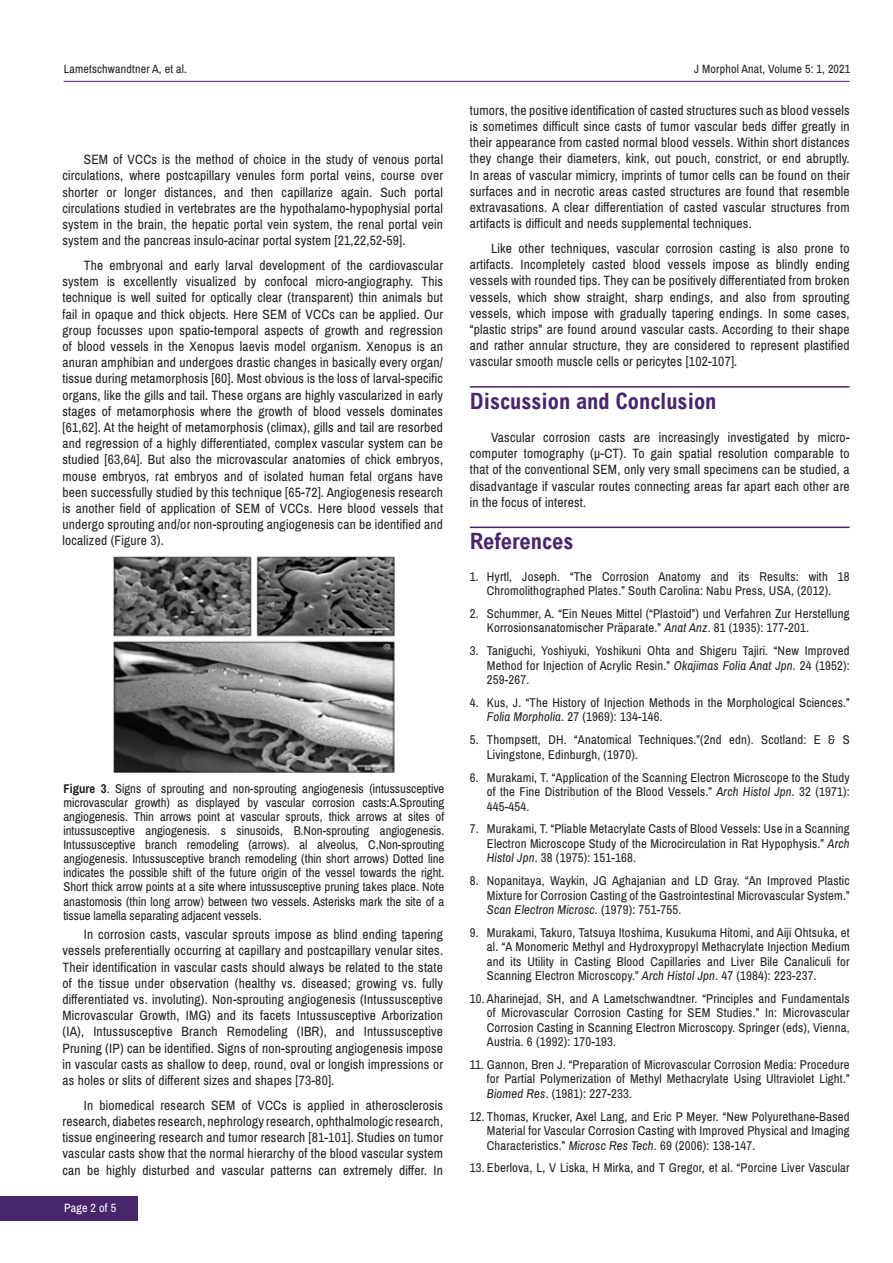
<style>
.page{position:relative;width:893px;height:1263px;background:#fff}
.page>*{position:absolute;margin:0;border:0;box-sizing:border-box;transform-origin:0 0}
.Hedding{font:700 condensed 22.5px "Arial";color:#49266c}
.t1{font:13.5px/16.2px "Archivo Narrow";letter-spacing:.015em;color:#231f20;text-align:justify}
.t2{font:12.75px/14.4px "Archivo Narrow";letter-spacing:.015em;color:#231f20;text-align:justify}
.t3{font:12px "Archivo Narrow";letter-spacing:.015em;color:#231f20}
.t4{font:12px "Archivo Narrow";letter-spacing:.015em;color:#fff}
.s1{font-weight:700}
.s2{font-style:italic}
</style>
<div class="page">
<hr style="left:64px;top:81px;width:786px;height:1px;background:#49266c">
<div style="left:0;top:1196px;width:137px;height:24px;background:#49266c"></div>
<img style="left:113px;top:556px;width:282px;height:217px">
<hr style="left:470px;top:386px;width:380px;height:2px;background:#49266c">
<hr style="left:470px;top:527px;width:380px;height:1px;background:#49266c">
<p class="t3" style="left:64px;top:61px;width:125px">Lametschwandtner A, et al.</p>
<p class="t3" style="left:694px;top:61px;width:158px">J Morphol Anat, Volume 5: 1, 2021</p>
<p class="t1" style="left:63px;top:152px;width:382px;text-indent:21px">SEM of VCCs is the method of choice in the study of venous portal circulations, where postcapillary venules form portal veins, course over shorter or longer distances, and then capillarize again. Such portal circulations studied in vertebrates are the hypothalamo-hypophysial portal system in the brain, the hepatic portal vein system, the renal portal vein system and the pancreas insulo-acinar portal system [21,22,52-59].</p>
<p class="t1" style="left:63px;top:257px;width:382px;text-indent:21px">The embryonal and early larval development of the cardiovascular system is excellently visualized by confocal micro-angiography. This technique is well suited for optically clear (transparent) thin animals but fail in opaque and thick objects. Here SEM of VCCs can be applied. Our group focusses upon spatio-temporal aspects of growth and regression of blood vessels in the Xenopus laevis model organism. Xenopus is an anuran amphibian and undergoes drastic changes in basically every organ/ tissue during metamorphosis [60]. Most obvious is the loss of larval-specific organs, like the gills and tail. These organs are highly vascularized in early stages of metamorphosis where the growth of blood vessels dominates [61,62]. At the height of metamorphosis (climax), gills and tail are resorbed and regression of a highly differentiated, complex vascular system can be studied [63,64]. But also the microvascular anatomies of chick embryos, mouse embryos, rat embryos and of isolated human fetal organs have been successfully studied by this technique [65-72]. Angiogenesis research is another field of application of SEM of VCCs. Here blood vessels that undergo sprouting and/or non-sprouting angiogenesis can be identified and localized (Figure 3).</p>
<p class="t2" style="left:63px;top:782px;width:382px;line-height:14px"><span class="s1">Figure 3</span>. Signs of sprouting and non-sprouting angiogenesis (intussusceptive microvascular growth) as displayed by vascular corrosion casts:A.Sprouting angiogenesis. Thin arrows point at vascular sprouts, thick arrows at sites of intussusceptive angiogenesis. s sinusoids, B.Non-sprouting angiogenesis.<br>Intussusceptive branch remodeling (arrows). al alveolus, C.Non-sprouting angiogenesis. Intussusceptive branch remodeling (thin short arrows) Dotted line indicates the possible shift of the future origin of the vessel towards the right.<br>Short thick arrow points at a site where intussusceptive pruning takes place. Note anastomosis (thin long arrow) between two vessels. Asterisks mark the site of a tissue lamella separating adjacent vessels.</p>
<p class="t1" style="left:63px;top:927px;width:382px;text-indent:21px">In corrosion casts, vascular sprouts impose as blind ending tapering vessels preferentially occurring at capillary and postcapillary venular sites.<br>Their identification in vascular casts should always be related to the state of the tissue under observation (healthy vs. diseased; growing vs. fully differentiated vs. involuting). Non-sprouting angiogenesis (Intussusceptive Microvascular Growth, IMG) and its facets Intussusceptive Arborization (IA), Intussusceptive Branch Remodeling (IBR), and Intussusceptive Pruning (IP) can be identified. Signs of non-sprouting angiogenesis impose in vascular casts as shallow to deep, round, oval or longish impressions or as holes or slits of different sizes and shapes [73-80].</p>
<p class="t1" style="left:63px;top:1097px;width:382px;text-indent:21px">In biomedical research SEM of VCCs is applied in atherosclerosis research, diabetes research, nephrology research, ophthalmologic research, tissue engineering research and tumor research [81-101]. Studies on tumor vascular casts show that the normal hierarchy of the blood vascular system can be highly disturbed and vascular patterns can extremely differ. In</p>
<p class="t4" style="left:64px;top:1201px;width:54px">Page 2 of 5</p>
<p class="t1" style="left:470px;top:102px;width:381px">tumors, the positive identification of casted structures such as blood vessels is sometimes difficult since casts of tumor vascular beds differ greatly in their appearance from casted normal blood vessels. Within short distances they change their diameters, kink, out pouch, constrict, or end abruptly.<br>In areas of vascular mimicry, imprints of tumor cells can be found on their surfaces and in necrotic areas casted structures are found that resemble extravasations. A clear differentiation of casted vascular structures from artifacts is difficult and needs supplemental techniques.</p>
<p class="t1" style="left:470px;top:240px;width:381px;text-indent:21px">Like other techniques, vascular corrosion casting is also prone to artifacts. Incompletely casted blood vessels impose as blindly ending vessels with rounded tips. They can be positively differentiated from broken vessels, which show straight, sharp endings, and also from sprouting vessels, which impose with gradually tapering endings. In some cases, “plastic strips” are found around vascular casts. According to their shape and rather annular structure, they are considered to represent plastified vascular smooth muscle cells or pericytes [102-107].</p>
<p class="Hedding" style="left:470px;top:388px;width:248px">Discussion and Conclusion</p>
<p class="t1" style="left:470px;top:429px;width:381px;text-indent:21px">Vascular corrosion casts are increasingly investigated by micro&shy;computer tomography (µ-CT). To gain spatial resolution comparable to that of the conventional SEM, only very small specimens can be studied, a disadvantage if vascular routes connecting areas far apart each other are in the focus of interest.</p>
<p class="Hedding" style="left:470px;top:529px;width:105px">References</p>
<p class="t2" style="left:470px;top:569px;width:381px;text-align:center">1. Hyrtl, Joseph. “The Corrosion Anatomy and its Results: with 18<br>Chromolithographed Plates.” South Carolina: Nabu Press, USA, (2012).</p>
<p class="t2" style="left:487px;top:607px;width:364px;text-indent:-17px">2. Schummer, A. “Ein Neues Mittel (“Plastoid”) und Verfahren Zur Herstellung<br>Korrosionsanatomischer Präparate.” <span class="s2">Anat Anz</span>. 81 (1935): 177-201.</p>
<p class="t2" style="left:487px;top:644px;width:364px;text-indent:-17px">3. Taniguchi, Yoshiyuki, Yoshikuni Ohta and Shigeru Tajiri. “New Improved Method for Injection of Acrylic Resin.” <span class="s2">Okajimas Folia Anat Jpn</span>. 24 (1952):<br>259-267.</p>
<p class="t2" style="left:487px;top:696px;width:364px;text-indent:-17px">4. Kus, J. “The History of Injection Methods in the Morphological Sciences.”<br><span class="s2">Folia Morpholia</span>. 27 (1969): 134-146.</p>
<p class="t2" style="left:487px;top:733px;width:364px;text-indent:-17px">5. Thompsett, DH. “Anatomical Techniques.”(2nd edn). Scotland: E &amp; S<br>Livingstone, Edinburgh, (1970).</p>
<p class="t2" style="left:487px;top:770px;width:364px;text-indent:-17px">6. Murakami, T. “Application of the Scanning Electron Microscope to the Study of the Fine Distribution of the Blood Vessels.” <span class="s2">Arch Histol Jpn</span>. 32 (1971):<br>445-454.</p>
<p class="t2" style="left:487px;top:822px;width:364px;text-indent:-17px">7. Murakami, T. “Pliable Metacrylate Casts of Blood Vessels: Use in a Scanning Electron Microscope Study of the Microcirculation in Rat Hypophysis.” <span class="s2">Arch Histol Jpn</span>. 38 (1975): 151-168.</p>
<p class="t2" style="left:487px;top:874px;width:364px;text-indent:-17px">8. Nopanitaya, Waykin, JG Aghajanian and LD Gray. “An Improved Plastic Mixture for Corrosion Casting of the Gastrointestinal Microvascular System.” <span class="s2">Scan Electron Microsc</span>. (1979): 751-755.</p>
<p class="t2" style="left:487px;top:925px;width:364px;text-indent:-17px">9. Murakami, Takuro, Tatsuya Itoshima, Kusukuma Hitomi, and Aiji Ohtsuka, et al. “A Monomeric Methyl and Hydroxypropyl Methacrylate Injection Medium and its Utility in Casting Blood Capillaries and Liver Bile Canaliculi for Scanning Electron Microscopy.” <span class="s2">Arch Histol Jpn</span>. 47 (1984): 223-237.</p>
<p class="t2" style="left:487px;top:991px;width:364px;text-indent:-17px">10. Aharinejad, SH, and A Lametschwandtner. “Principles and Fundamentals of Microvascular Corrosion Casting for SEM Studies.” In: Microvascular Corrosion Casting in Scanning Electron Microscopy. Springer (eds), Vienna, Austria. 6 (1992): 170-193.</p>
<p class="t2" style="left:487px;top:1058px;width:364px;text-indent:-17px">11. Gannon, Bren J. “Preparation of Microvascular Corrosion Media: Procedure for Partial Polymerization of Methyl Methacrylate Using Ultraviolet Light.” <span class="s2">Biomed Res</span>. (1981): 227-233.</p>
<p class="t2" style="left:487px;top:1109px;width:364px;text-indent:-17px">12. Thomas, Krucker, Axel Lang, and Eric P Meyer. “New Polyurethane-Based Material for Vascular Corrosion Casting with Improved Physical and Imaging Characteristics.” <span class="s2">Microsc Res Tech</span>. 69 (2006): 138-147.</p>
<p class="t2" style="left:470px;top:1161px;width:381px">13. Eberlova, L, V Liska, H Mirka, and T Gregor, et al. “Porcine Liver Vascular</p>
</div>
